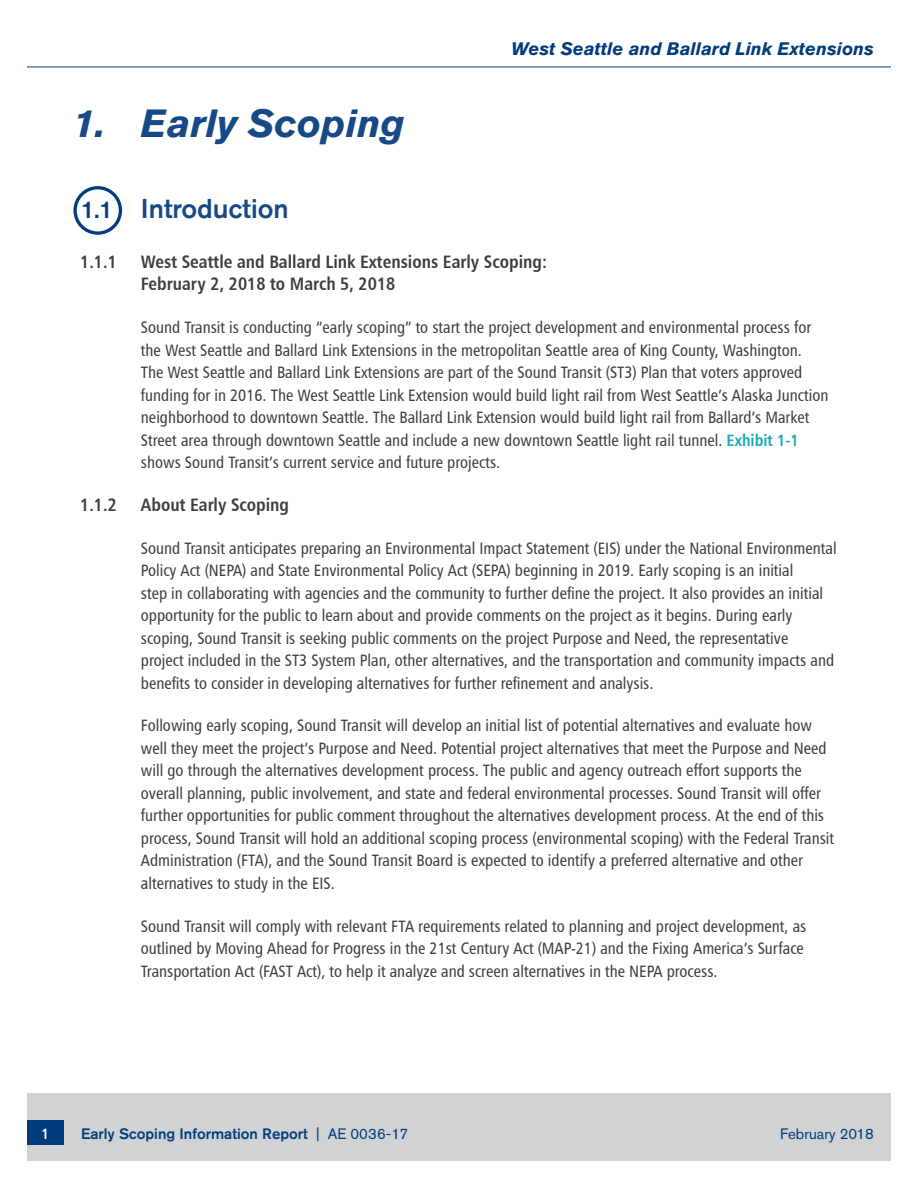
<style>
.page{position:relative;width:918px;height:1188px;background:#fff}
.page>*{position:absolute;margin:0;border:0;box-sizing:border-box;transform-origin:0 0}
.Section_Break{font:italic 700 39px "Akzidenz Grotesk Std";color:#184987}
.Section_Break-2{font:500 27px "Akzidenz Grotesk Std";color:#184987}
.t1{font:500 24px "Akzidenz Grotesk Std";color:#013d7d}
.Sub-section_Break{font:18px/22.5px "Humanist 777 BT Bold Condensed B";color:#3e3e3f}
.t2{font:italic 700 18px "Akzidenz Grotesk Std";color:#013d7d}
.Body{font:16.5px/22.5px "Humanist 777 BT Roman Condensed B";color:#3e3e3f}
.t3{font:500 15px "Akzidenz Grotesk Std";color:#013d7d}
.t4{font:15px "Akzidenz Grotesk Std";color:#013d7d}
.t5{font:15px "Humanist 777 BT Bold Condensed B";color:#fff}
.s1{font-family:"Humanist 777 BT Bold Condensed B";color:#1aaab7}
.s2{font-weight:400}
</style>
<div class="page">
<div style="left:27px;top:1094px;width:864px;height:67px;background:#d1d2d4"></div>
<div style="left:27px;top:1121px;width:37px;height:24px;background:#013d7d"></div>
<hr style="left:27px;top:67px;width:864px;height:1px;background:#013d7d">
<div style="left:73px;top:186px;width:49px;height:49px;border:3px solid #013d7d;border-radius:50%"></div>
<p class="Section_Break" style="left:73px;top:100px;width:333px">1. Early Scoping</p>
<p class="t2" style="left:511px;top:38px;width:364px">West Seattle and Ballard Link Extensions</p>
<p class="t1" style="left:81px;top:195px;width:33px">1.1</p>
<p class="Section_Break-2" style="left:141px;top:192px;width:149px">Introduction</p>
<p class="Sub-section_Break" style="left:80px;top:250px;width:38px">1.1.1</p>
<p class="Sub-section_Break" style="left:141px;top:250px;width:408px">West Seattle and Ballard Link Extensions Early Scoping:<br>February 2, 2018 to March 5, 2018</p>
<p class="Body" style="left:141px;top:316px;width:689px">Sound Transit is conducting “early scoping” to start the project development and environmental process for the West Seattle and Ballard Link Extensions in the metropolitan Seattle area of King County, Washington.<br>The West Seattle and Ballard Link Extensions are part of the Sound Transit (ST3) Plan that voters approved funding for in 2016. The West Seattle Link Extension would build light rail from West Seattle’s Alaska Junction neighborhood to downtown Seattle. The Ballard Link Extension would build light rail from Ballard’s Market Street area through downtown Seattle and include a new downtown Seattle light rail tunnel. <span class="s1">Exhibit 1-1 </span>shows Sound Transit’s current service and future projects.</p>
<p class="Sub-section_Break" style="left:80px;top:493px;width:38px">1.1.2</p>
<p class="Sub-section_Break" style="left:141px;top:493px;width:150px">About Early Scoping</p>
<p class="Body" style="left:141px;top:536px;width:697px">Sound Transit anticipates preparing an Environmental Impact Statement (EIS) under the National Environmental Policy Act (NEPA) and State Environmental Policy Act (SEPA) beginning in 2019. Early scoping is an initial<br>step in collaborating with agencies and the community to further define the project. It also provides an initial opportunity for the public to learn about and provide comments on the project as it begins. During early scoping, Sound Transit is seeking public comments on the project Purpose and Need, the representative<br>project included in the ST3 System Plan, other alternatives, and the transportation and community impacts and benefits to consider in developing alternatives for further refinement and analysis.</p>
<p class="Body" style="left:141px;top:714px;width:695px">Following early scoping, Sound Transit will develop an initial list of potential alternatives and evaluate how well they meet the project’s Purpose and Need. Potential project alternatives that meet the Purpose and Need will go through the alternatives development process. The public and agency outreach effort supports the overall planning, public involvement, and state and federal environmental processes. Sound Transit will offer further opportunities for public comment throughout the alternatives development process. At the end of this process, Sound Transit will hold an additional scoping process (environmental scoping) with the Federal Transit Administration (FTA), and the Sound Transit Board is expected to identify a preferred alternative and other alternatives to study in the EIS.</p>
<p class="Body" style="left:141px;top:914px;width:667px">Sound Transit will comply with relevant FTA requirements related to planning and project development, as outlined by Moving Ahead for Progress in the 21st Century Act (MAP-21) and the Fixing America’s Surface<br>Transportation Act (FAST Act), to help it analyze and screen alternatives in the NEPA process.</p>
<p class="t5" style="left:42px;top:1124px;width:9px">1</p>
<p class="t3" style="left:81px;top:1124px;width:329px">Early Scoping Information Report <span class="s2">| AE 0036-17</span></p>
<p class="t4" style="left:780px;top:1124px;width:95px">February 2018</p>
</div>
